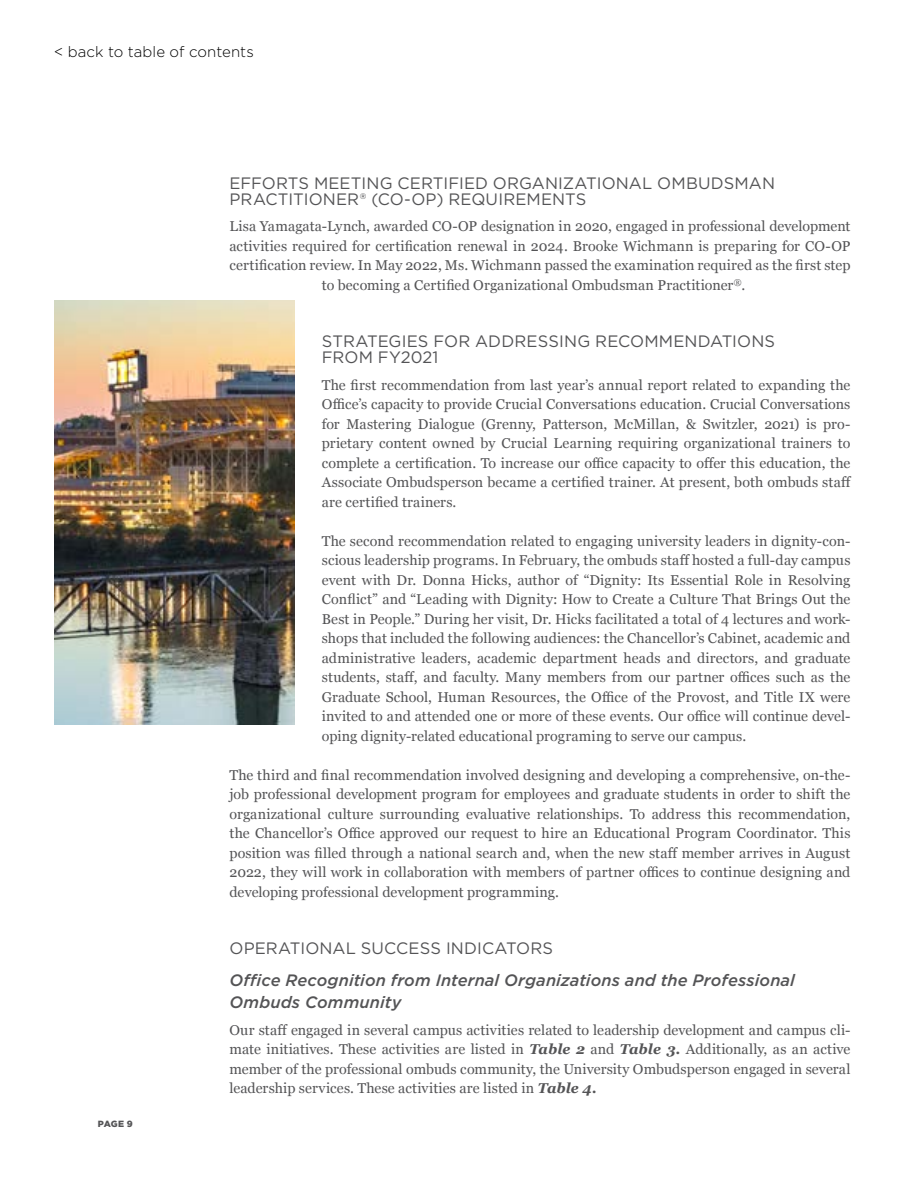
<style>
.page{position:relative;width:918px;height:1188px;background:#fff}
.page>*{position:absolute;margin:0;border:0;box-sizing:border-box;transform-origin:0 0}
.t1{font:16.5px/16.5px "Gotham";letter-spacing:.005em;color:#545456}
.t2{font:italic 500 16.5px/22.5px "Gotham";letter-spacing:.005em;color:#545456}
.t3{font:300 15px "Gotham";letter-spacing:.005em;color:#000}
.t4{font:14.25px/19.5px "Georgia";letter-spacing:.01em;color:#545456;text-align:justify}
.t5{font:900 9px "Gotham";color:#545456}
.s1{font-weight:700;font-style:italic}
</style>
<div class="page">
<img style="left:54px;top:301px;width:241px;height:424px">
<p class="t3" style="left:54px;top:43px;width:201px">&lt; back to table of contents</p>
<p class="t1" style="left:230px;top:174px;width:547px">EFFORTS MEETING CERTIFIED ORGANIZATIONAL OMBUDSMAN<br>PRACTITIONER® (CO-OP) REQUIREMENTS</p>
<p class="t4" style="left:230px;top:216px;width:622px">Lisa Yamagata-Lynch, awarded CO-OP designation in 2020, engaged in professional development</p>
<p class="t4" style="left:230px;top:236px;width:622px">activities required for certification renewal in 2024. Brooke Wichmann is preparing for CO-OP</p>
<p class="t4" style="left:230px;top:255px;width:622px">certification review. In May 2022, Ms. Wichmann passed the examination required as the first step</p>
<p class="t4" style="left:322px;top:275px;width:425px">to becoming a Certified Organizational Ombudsman Practitioner<sup>®</sup>.</p>
<p class="t1" style="left:322px;top:333px;width:455px">STRATEGIES FOR ADDRESSING RECOMMENDATIONS<br>FROM FY2021</p>
<p class="t4" style="left:322px;top:374px;width:531px">The first recommendation from last year’s annual report related to expanding the Office’s capacity to provide Crucial Conversations education. Crucial Conversations for Mastering Dialogue (Grenny, Patterson, McMillan, &amp; Switzler, 2021) is pro&shy;prietary content owned by Crucial Learning requiring organizational trainers to complete a certification. To increase our office capacity to offer this education, the Associate Ombudsperson became a certified trainer. At present, both ombuds staff are certified trainers.</p>
<p class="t4" style="left:322px;top:530px;width:530px">The second recommendation related to engaging university leaders in dignity-con&shy;scious leadership programs. In February, the ombuds staff hosted a full-day campus event with Dr. Donna Hicks, author of “Dignity: Its Essential Role in Resolving Conflict” and “Leading with Dignity: How to Create a Culture That Brings Out the Best in People.” During her visit, Dr. Hicks facilitated a total of 4 lectures and work&shy;shops that included the following audiences: the Chancellor’s Cabinet, academic and administrative leaders, academic department heads and directors, and graduate students, staff, and faculty. Many members from our partner offices such as the Graduate School, Human Resources, the Office of the Provost, and Title IX were invited to and attended one or more of these events. Our office will continue devel&shy;oping dignity-related educational programing to serve our campus.</p>
<p class="t4" style="left:230px;top:764px;width:623px">The third and final recommendation involved designing and developing a comprehensive, on-the&shy;job professional development program for employees and graduate students in order to shift the organizational culture surrounding evaluative relationships. To address this recommendation, the Chancellor’s Office approved our request to hire an Educational Program Coordinator. This position was filled through a national search and, when the new staff member arrives in August 2022, they will work in collaboration with members of partner offices to continue designing and developing professional development programming.</p>
<p class="t5" style="left:98px;top:1117px;width:36px">PAGE 9</p>
<p class="t1" style="left:230px;top:939px;width:325px">OPERATIONAL SUCCESS INDICATORS</p>
<p class="t2" style="left:230px;top:969px;width:567px">Office Recognition from Internal Organizations and the Professional<br>Ombuds Community</p>
<p class="t4" style="left:230px;top:1019px;width:623px">Our staff engaged in several campus activities related to leadership development and campus cli&shy;mate initiatives. These activities are listed in <span class="s1">Table 2</span> and <span class="s1">Table 3.</span> Additionally, as an active member of the professional ombuds community, the University Ombudsperson engaged in several leadership services. These activities are listed in <span class="s1">Table 4.</span></p>
</div>
